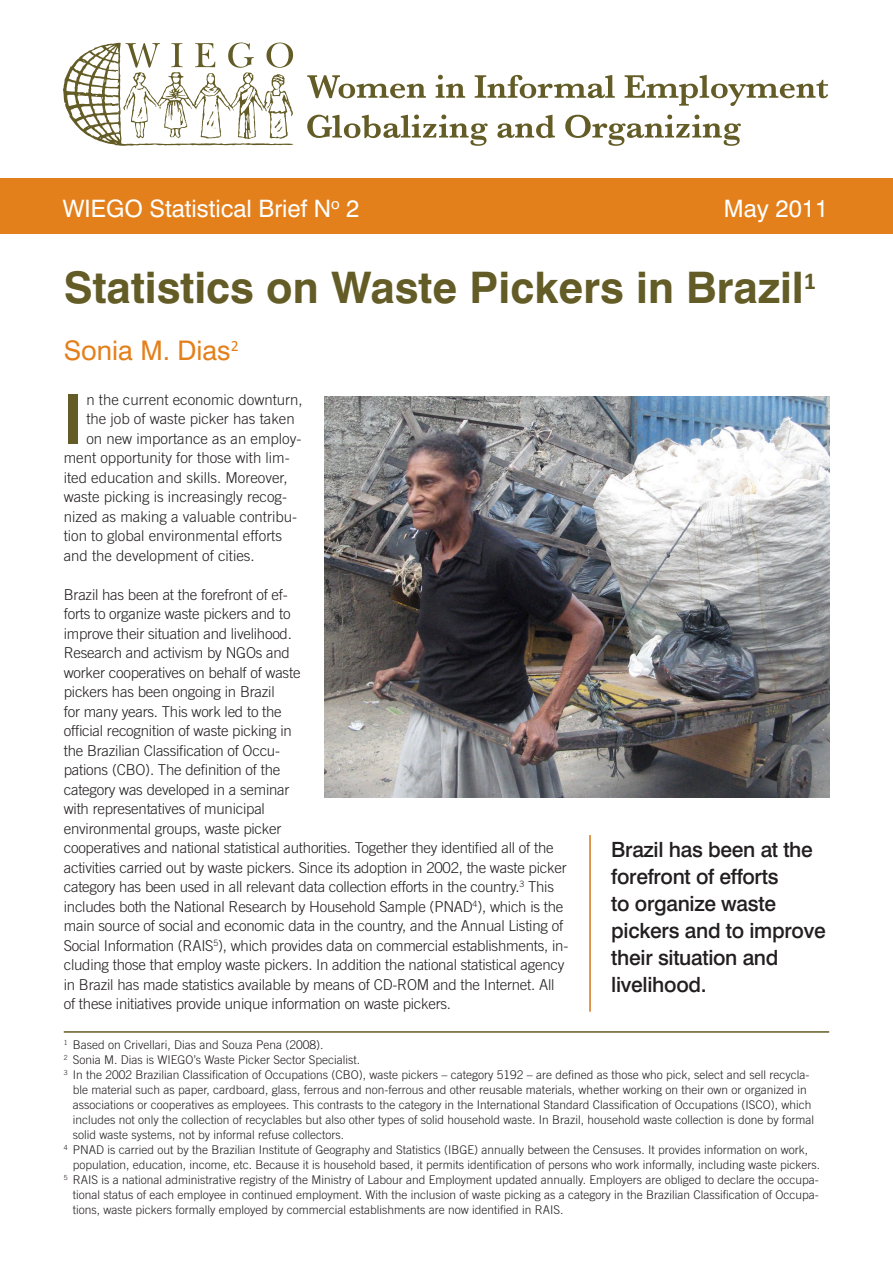
<style>
.page{position:relative;width:893px;height:1263px;background:#fff}
.page>*{position:absolute;margin:0;border:0;box-sizing:border-box;transform-origin:0 0}
.t1{font:700 69px "Trade Gothic";color:#635c26}
.t2{font:700 43.5px "Swiss 721 BT";color:#635c26}
.t3{font:27px "Swiss 721 BT";color:#e4801b}
.t4{font:24px "Swiss 721 BT";color:#fff}
.t5{font:500 21px/27px "Swiss 721 BT";letter-spacing:-.015em;color:#231f20}
.t6{font:300 15px/19.5px "Trade Gothic";letter-spacing:-.015em;color:#231f20}
.t7{font:300 12px "Trade Gothic";color:#231f20}
</style>
<div class="page">
<hr style="left:64px;top:1031px;width:765px;height:2px;background:#635c26">
<div style="left:0;top:179px;width:893px;height:55px;background:#e4801b"></div>
<svg style="left:307px;top:75px;width:119px;height:23px"></svg>
<svg style="left:436px;top:75px;width:29px;height:23px"></svg>
<svg style="left:475px;top:75px;width:140px;height:23px"></svg>
<svg style="left:625px;top:75px;width:203px;height:31px"></svg>
<svg style="left:307px;top:115px;width:181px;height:31px"></svg>
<svg style="left:497px;top:115px;width:58px;height:23px"></svg>
<svg style="left:565px;top:115px;width:176px;height:31px"></svg>
<svg style="left:63px;top:43px;width:230px;height:103px"></svg>
<img style="left:324px;top:397px;width:505px;height:400px">
<hr style="left:589px;top:835px;width:2px;height:177px;background:#d67719">
<h3 class="t4" style="left:63px;top:194px;width:298px">Wiego Statistical Brief N<sup>o</sup> 2</h3>
<h3 class="t4" style="left:724px;top:194px;width:106px">May 2011</h3>
<h2 class="t2" style="left:64px;top:261px;width:754px">Statistics on Waste Pickers in Brazil<sup>1</sup></h2>
<h3 class="t3" style="left:64px;top:334px;width:176px">Sonia M. Dias<sup>2</sup></h3>
<h1 class="t1" style="left:64px;top:377px;width:21px">I</h1>
<p class="t6" style="left:86px;top:389px;width:218px">n the current economic downturn,</p>
<p class="t6" style="left:86px;top:409px;width:210px">the job of waste picker has taken</p>
<p class="t6" style="left:86px;top:428px;width:217px">on new importance as an employ-</p>
<p class="t6" style="left:64px;top:448px;width:227px">ment opportunity for those with lim-</p>
<p class="t6" style="left:64px;top:467px;width:225px">ited education and skills. Moreover,</p>
<p class="t6" style="left:64px;top:487px;width:225px">waste picking is increasingly recog-</p>
<p class="t6" style="left:64px;top:506px;width:235px">nized as making a valuable contribu-</p>
<p class="t6" style="left:64px;top:526px;width:220px">tion to global environmental efforts</p>
<p class="t6" style="left:64px;top:545px;width:192px">and the development of cities.</p>
<p class="t6" style="left:64px;top:584px;width:506px">Brazil has been at the forefront of ef-<br>forts to organize waste pickers and to<br>improve their situation and livelihood.<br>Research and activism by NGOs and<br>worker cooperatives on behalf of waste<br>pickers has been ongoing in Brazil<br>for many years. This work led to the<br>official recognition of waste picking in<br>the Brazilian Classification of Occu-<br>pations (CBO). The definition of the<br>category was developed in a seminar<br>with representatives of municipal<br>environmental groups, waste picker<br>cooperatives and national statistical authorities. Together they identified all of the activities carried out by waste pickers. Since its adoption in 2002, the waste picker category has been used in all relevant data collection efforts in the country.<sup>3</sup> This includes both the National Research by Household Sample (PNAD<sup>4</sup>), which is the main source of social and economic data in the country, and the Annual Listing of Social Information (RAIS<sup>5</sup>), which provides data on commercial establishments, in&shy;cluding those that employ waste pickers. In addition the national statistical agency in Brazil has made statistics available by means of CD-ROM and the Internet. All of these initiatives provide unique information on waste pickers.</p>
<p class="t7" style="left:64px;top:1038px;width:261px"><sup>1</sup> Based on Crivellari, Dias and Souza Pena (2008).</p>
<p class="t7" style="left:64px;top:1053px;width:298px"><sup>2</sup> Sonia M. Dias is WIEGO’s Waste Picker Sector Specialist.</p>
<p class="t7" style="left:64px;top:1068px;width:747px"><sup>3</sup> In the 2002 Brazilian Classification of Occupations (CBO), waste pickers – category 5192 – are defined as those who pick, select and sell recycla-</p>
<p class="t7" style="left:73px;top:1083px;width:735px">ble material such as paper, cardboard, glass, ferrous and non-ferrous and other reusable materials, whether working on their own or organized in</p>
<p class="t7" style="left:73px;top:1098px;width:740px">associations or cooperatives as employees. This contrasts to the category in the International Standard Classification of Occupations (ISCO), which</p>
<p class="t7" style="left:73px;top:1113px;width:743px">includes not only the collection of recyclables but also other types of solid household waste. In Brazil, household waste collection is done by formal</p>
<p class="t7" style="left:73px;top:1128px;width:273px">solid waste systems, not by informal refuse collectors.</p>
<p class="t7" style="left:64px;top:1143px;width:746px"><sup>4</sup> PNAD is carried out by the Brazilian Institute of Geography and Statistics (IBGE) annually between the Censuses. It provides information on work,</p>
<p class="t7" style="left:73px;top:1158px;width:749px">population, education, income, etc. Because it is household based, it permits identification of persons who work informally, including waste pickers.</p>
<p class="t7" style="left:64px;top:1173px;width:756px"><sup>5</sup> RAIS is a national administrative registry of the Ministry of Labour and Employment updated annually. Employers are obliged to declare the occupa-</p>
<p class="t7" style="left:73px;top:1188px;width:748px">tional status of each employee in continued employment. With the inclusion of waste picking as a category in the Brazilian Classification of Occupa-</p>
<p class="t7" style="left:73px;top:1203px;width:492px">tions, waste pickers formally employed by commercial establishments are now identified in RAIS.</p>
<h3 class="t5" style="left:611px;top:836px;width:216px">Brazil has been at the forefront of efforts<br>to organize waste pickers and to improve their situation and livelihood.</h3>
</div>
